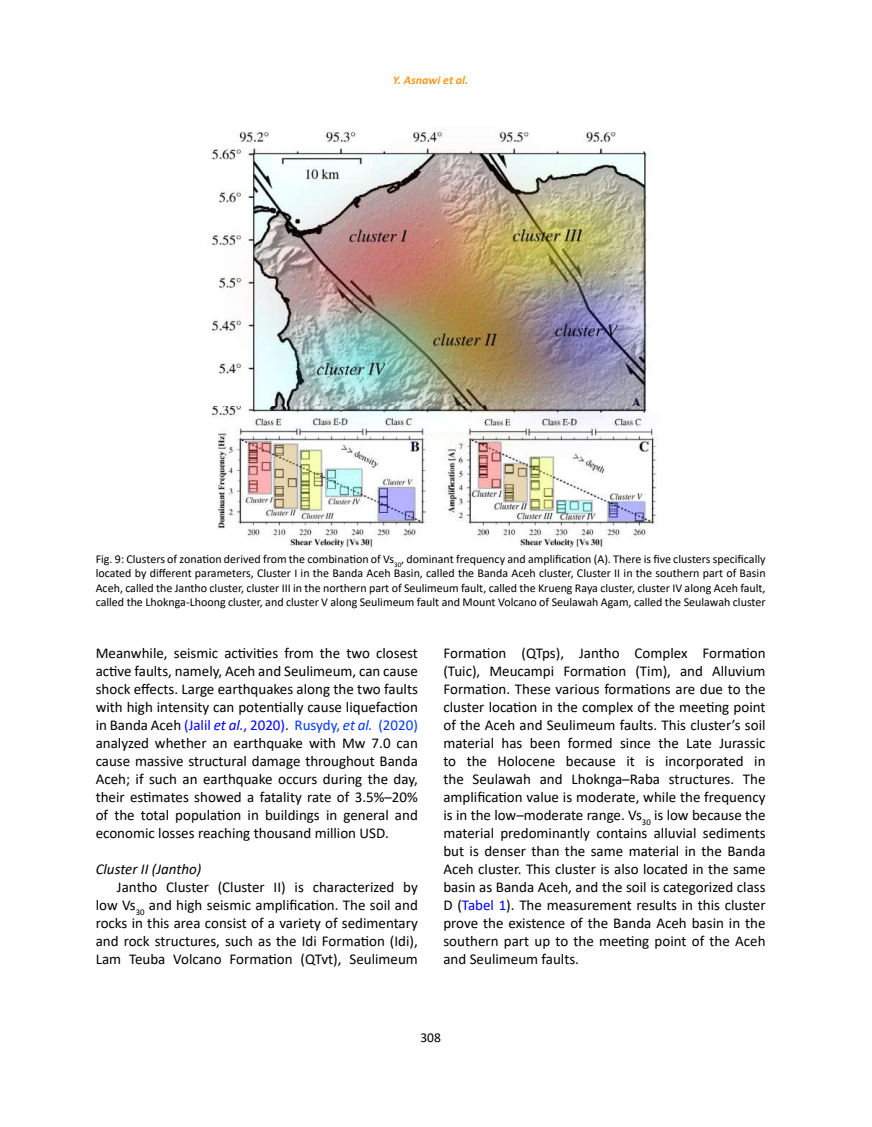
<style>
.page{position:relative;width:872px;height:1127px;background:#fff}
.page>*{position:absolute;margin:0;border:0;box-sizing:border-box;transform-origin:0 0}
.t1{font:15px/18px "Calibri";color:#000;text-align:justify}
.t2{font:italic 15px "Calibri";color:#000}
.t3{font:13.5px "Calibri";color:#000}
.t4{font:12.45px/15.1px "Calibri";color:#000;text-align:center}
.t5{font:12px/14.4px "Calibri";color:#000;text-align:justify}
.t6{font:italic 700 12px "Calibri";color:#f8991d}
.s1{color:#00f}
.s2{font-style:italic;color:#00f}
.s3{color:#0038ff}
.s4{font-style:italic;color:#0038ff}
</style>
<div class="page">
<img style="left:211px;top:131px;width:446px;height:420px">
<p class="t6" style="left:393px;top:72px;width:77px">Y. Asnawi et al.</p>
<p class="t5" style="left:96px;top:551px;width:671px">Fig. 9: Clusters of zonation derived from the combination of Vs<sub>30</sub>, dominant frequency and amplification (A). There is five clusters specifically located by different parameters, Cluster I in the Banda Aceh Basin, called the Banda Aceh cluster, Cluster II in the southern part of Basin Aceh, called the Jantho cluster, cluster III in the northern part of Seulimeum fault, called the Krueng Raya cluster, cluster IV along Aceh fault, called the Lhoknga-Lhoong cluster, and cluster V along Seulimeum fault and Mount Volcano of Seulawah Agam, called the Seulawah cluster</p>
<p class="t4" style="left:144px;top:552px;width:576px">Fig. 9: Clusters of zonation derived from the combination of Vs<sub>30</sub>, dominant frequency and<br>amplification (A). There is five clusters specifically located by different parameters, Cluster I in the Banda Aceh Basin, called the Banda Aceh cluster, Cluster II in the southern part of Basin Aceh, called the Jantho cluster, cluster III in the northern part of Seulimeum fault, called the Krueng Raya cluster, cluster IV along Aceh fault, called the</p>
<p class="t1" style="left:96px;top:644px;width:324px">Meanwhile, seismic activities from the two closest active faults, namely, Aceh and Seulimeum, can cause shock effects. Large earthquakes along the two faults with high intensity can potentially cause liquefaction in Banda Aceh <span class="s1">(Jalil</span> <span class="s2">et al.</span><span class="s1">, 2020)</span>. <span class="s3">Rusydy,</span> <span class="s4">et al.</span> <span class="s3">(2020) </span>analyzed whether an earthquake with Mw 7.0 can cause massive structural damage throughout Banda Aceh; if such an earthquake occurs during the day, their estimates showed a fatality rate of 3.5%–20% of the total population in buildings in general and economic losses reaching thousand million USD.</p>
<p class="t2" style="left:96px;top:859px;width:107px">Cluster II (Jantho)</p>
<p class="t1" style="left:96px;top:878px;width:324px;text-indent:21px">Jantho Cluster (Cluster II) is characterized by low Vs<sub>30</sub> and high seismic amplification. The soil and rocks in this area consist of a variety of sedimentary and rock structures, such as the Idi Formation (Idi), Lam Teuba Volcano Formation (QTvt), Seulimeum</p>
<p class="t1" style="left:443px;top:644px;width:324px">Formation (QTps), Jantho Complex Formation (Tuic), Meucampi Formation (Tim), and Alluvium Formation. These various formations are due to the cluster location in the complex of the meeting point of the Aceh and Seulimeum faults. This cluster’s soil material has been formed since the Late Jurassic to the Holocene because it is incorporated in the Seulawah and Lhoknga–Raba structures. The amplification value is moderate, while the frequency is in the low–moderate range. Vs<sub>30</sub> is low because the material predominantly contains alluvial sediments but is denser than the same material in the Banda Aceh cluster. This cluster is also located in the same basin as Banda Aceh, and the soil is categorized class D (<span class="s1">Tabel 1</span>). The measurement results in this cluster prove the existence of the Banda Aceh basin in the southern part up to the meeting point of the Aceh and Seulimeum faults.</p>
<p class="t3" style="left:420px;top:1028px;width:22px">308</p>
</div>
